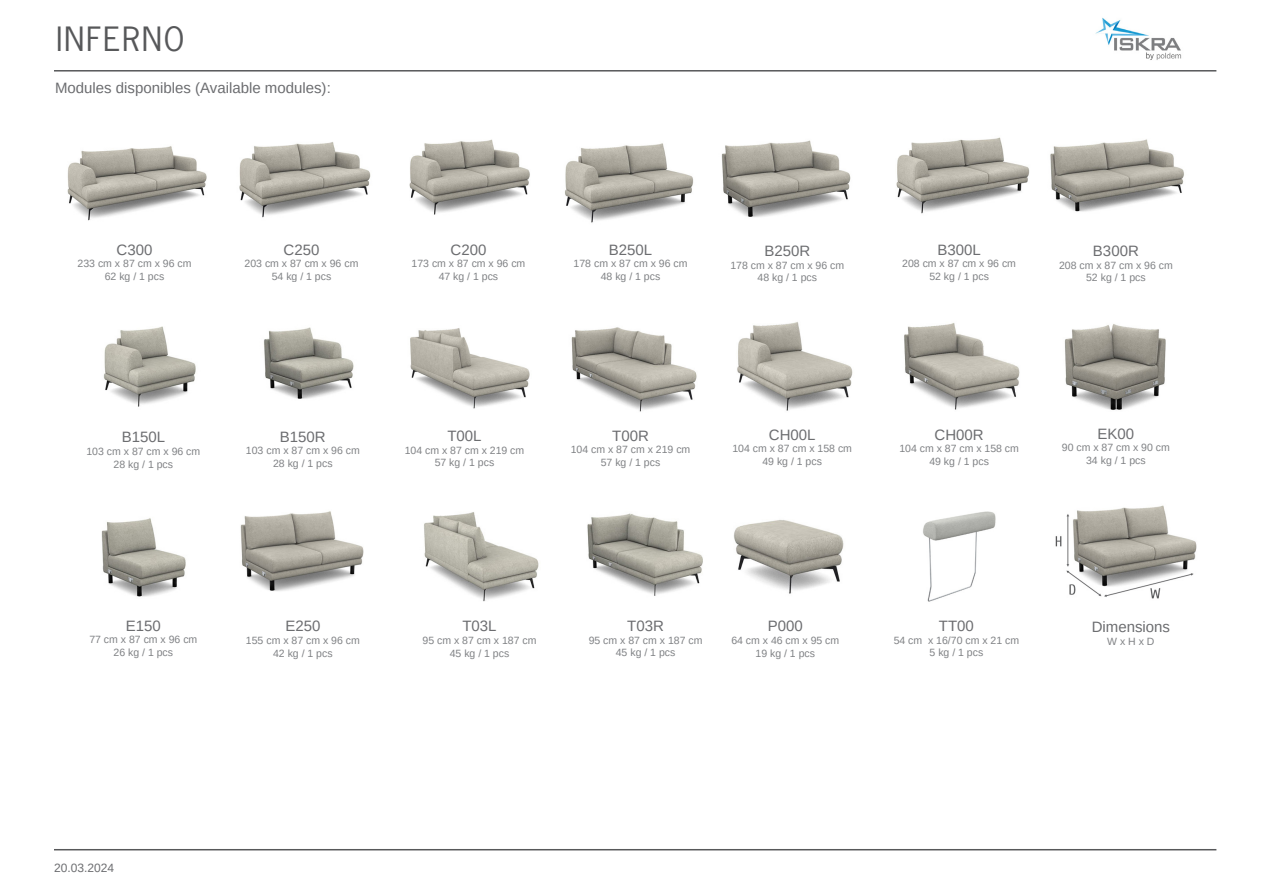
<style>
.page{position:relative;width:1263px;height:893px;background:#fff}
.page>*{position:absolute;margin:0;border:0;box-sizing:border-box;transform-origin:0 0}
.t1{font:31.5px "News Gothic Std";letter-spacing:.05em;color:#57585a}
.t2{font:15px "Arimo";color:#6c6d70}
.t3{font:12px "Arimo";color:#6c6d70}
.t4{font:10.5px "Arimo";color:#808285}
</style>
<div class="page">
<hr style="left:54px;top:70px;width:1162px;height:2px;background:#57585a">
<hr style="left:54px;top:849px;width:1162px;height:1px;background:#57585a">
<img style="left:1095px;top:17px;width:87px;height:43px">
<img style="left:737px;top:322px;width:116px;height:89px">
<img style="left:904px;top:323px;width:116px;height:87px">
<img style="left:240px;top:511px;width:124px;height:80px">
<img style="left:101px;top:518px;width:85px;height:79px">
<img style="left:1064px;top:324px;width:102px;height:86px">
<img style="left:734px;top:520px;width:110px;height:74px">
<img style="left:67px;top:146px;width:140px;height:75px">
<img style="left:239px;top:142px;width:132px;height:76px">
<img style="left:409px;top:139px;width:121px;height:76px">
<img style="left:565px;top:143px;width:129px;height:80px">
<img style="left:896px;top:137px;width:134px;height:77px">
<img style="left:103px;top:326px;width:93px;height:81px">
<img style="left:721px;top:140px;width:130px;height:77px">
<img style="left:1050px;top:139px;width:134px;height:73px">
<img style="left:264px;top:327px;width:90px;height:72px">
<img style="left:410px;top:328px;width:120px;height:81px">
<img style="left:424px;top:512px;width:115px;height:90px">
<img style="left:571px;top:327px;width:126px;height:85px">
<img style="left:587px;top:513px;width:116px;height:83px">
<img style="left:1055px;top:505px;width:142px;height:94px">
<img style="left:923px;top:511px;width:73px;height:91px">
<h1 class="t1" style="left:56px;top:19px;width:130px">INFERNO</h1>
<h2 class="t2" style="left:55px;top:78px;width:277px">Modules disponibles (Available modules):</h2>
<p class="t2" style="left:117px;top:240px;width:37px">C300</p>
<p class="t4" style="left:78px;top:257px;width:115px">233 cm x 87 cm x 96 cm</p>
<p class="t4" style="left:105px;top:270px;width:61px">62 kg / 1 pcs</p>
<p class="t2" style="left:284px;top:240px;width:37px">C250</p>
<p class="t4" style="left:245px;top:257px;width:115px">203 cm x 87 cm x 96 cm</p>
<p class="t4" style="left:272px;top:270px;width:61px">54 kg / 1 pcs</p>
<p class="t2" style="left:450px;top:240px;width:37px">C200</p>
<p class="t4" style="left:412px;top:257px;width:115px">173 cm x 87 cm x 96 cm</p>
<p class="t4" style="left:439px;top:270px;width:61px">47 kg / 1 pcs</p>
<p class="t2" style="left:609px;top:240px;width:45px">B250L</p>
<p class="t4" style="left:574px;top:257px;width:115px">178 cm x 87 cm x 96 cm</p>
<p class="t4" style="left:601px;top:270px;width:61px">48 kg / 1 pcs</p>
<p class="t2" style="left:764px;top:241px;width:47px">B250R</p>
<p class="t4" style="left:730px;top:258px;width:115px">178 cm x 87 cm x 96 cm</p>
<p class="t4" style="left:757px;top:271px;width:61px">48 kg / 1 pcs</p>
<p class="t2" style="left:937px;top:240px;width:45px">B300L</p>
<p class="t4" style="left:902px;top:257px;width:115px">208 cm x 87 cm x 96 cm</p>
<p class="t4" style="left:929px;top:270px;width:61px">52 kg / 1 pcs</p>
<p class="t2" style="left:1093px;top:241px;width:47px">B300R</p>
<p class="t4" style="left:1059px;top:258px;width:115px">208 cm x 87 cm x 96 cm</p>
<p class="t4" style="left:1086px;top:271px;width:61px">52 kg / 1 pcs</p>
<p class="t2" style="left:122px;top:428px;width:45px">B150L</p>
<p class="t4" style="left:86px;top:445px;width:115px">103 cm x 87 cm x 96 cm</p>
<p class="t4" style="left:114px;top:457px;width:61px">28 kg / 1 pcs</p>
<p class="t2" style="left:280px;top:427px;width:47px">B150R</p>
<p class="t4" style="left:246px;top:444px;width:115px">103 cm x 87 cm x 96 cm</p>
<p class="t4" style="left:273px;top:457px;width:61px">28 kg / 1 pcs</p>
<p class="t2" style="left:447px;top:426px;width:36px">T00L</p>
<p class="t4" style="left:405px;top:443px;width:121px">104 cm x 87 cm x 219 cm</p>
<p class="t4" style="left:435px;top:456px;width:61px">57 kg / 1 pcs</p>
<p class="t2" style="left:612px;top:426px;width:38px">T00R</p>
<p class="t4" style="left:571px;top:443px;width:121px">104 cm x 87 cm x 219 cm</p>
<p class="t4" style="left:601px;top:456px;width:61px">57 kg / 1 pcs</p>
<p class="t2" style="left:769px;top:425px;width:48px">CH00L</p>
<p class="t4" style="left:732px;top:442px;width:121px">104 cm x 87 cm x 158 cm</p>
<p class="t4" style="left:762px;top:455px;width:61px">49 kg / 1 pcs</p>
<p class="t2" style="left:934px;top:425px;width:51px">CH00R</p>
<p class="t4" style="left:899px;top:442px;width:121px">104 cm x 87 cm x 158 cm</p>
<p class="t4" style="left:929px;top:455px;width:61px">49 kg / 1 pcs</p>
<p class="t2" style="left:1097px;top:424px;width:38px">EK00</p>
<p class="t4" style="left:1062px;top:441px;width:109px">90 cm x 87 cm x 90 cm</p>
<p class="t4" style="left:1086px;top:453px;width:61px">34 kg / 1 pcs</p>
<p class="t2" style="left:126px;top:616px;width:37px">E150</p>
<p class="t4" style="left:89px;top:633px;width:109px">77 cm x 87 cm x 96 cm</p>
<p class="t4" style="left:114px;top:646px;width:61px">26 kg / 1 pcs</p>
<p class="t2" style="left:285px;top:617px;width:37px">E250</p>
<p class="t4" style="left:246px;top:634px;width:115px">155 cm x 87 cm x 96 cm</p>
<p class="t4" style="left:273px;top:646px;width:61px">42 kg / 1 pcs</p>
<p class="t2" style="left:462px;top:617px;width:36px">T03L</p>
<p class="t4" style="left:423px;top:634px;width:115px">95 cm x 87 cm x 187 cm</p>
<p class="t4" style="left:450px;top:646px;width:61px">45 kg / 1 pcs</p>
<p class="t2" style="left:627px;top:616px;width:38px">T03R</p>
<p class="t4" style="left:589px;top:633px;width:115px">95 cm x 87 cm x 187 cm</p>
<p class="t4" style="left:616px;top:646px;width:61px">45 kg / 1 pcs</p>
<p class="t2" style="left:768px;top:617px;width:37px">P000</p>
<p class="t4" style="left:731px;top:634px;width:109px">64 cm x 46 cm x 95 cm</p>
<p class="t4" style="left:755px;top:646px;width:61px">19 kg / 1 pcs</p>
<p class="t2" style="left:939px;top:616px;width:37px">TT00</p>
<p class="t4" style="left:894px;top:633px;width:127px">54 cm x 16/70 cm x 21 cm</p>
<p class="t4" style="left:929px;top:646px;width:55px">5 kg / 1 pcs</p>
<p class="t2" style="left:1092px;top:617px;width:80px">Dimensions</p>
<p class="t4" style="left:1107px;top:634px;width:49px">W x H x D</p>
<p class="t3" style="left:54px;top:861px;width:62px">20.03.2024</p>
</div>
